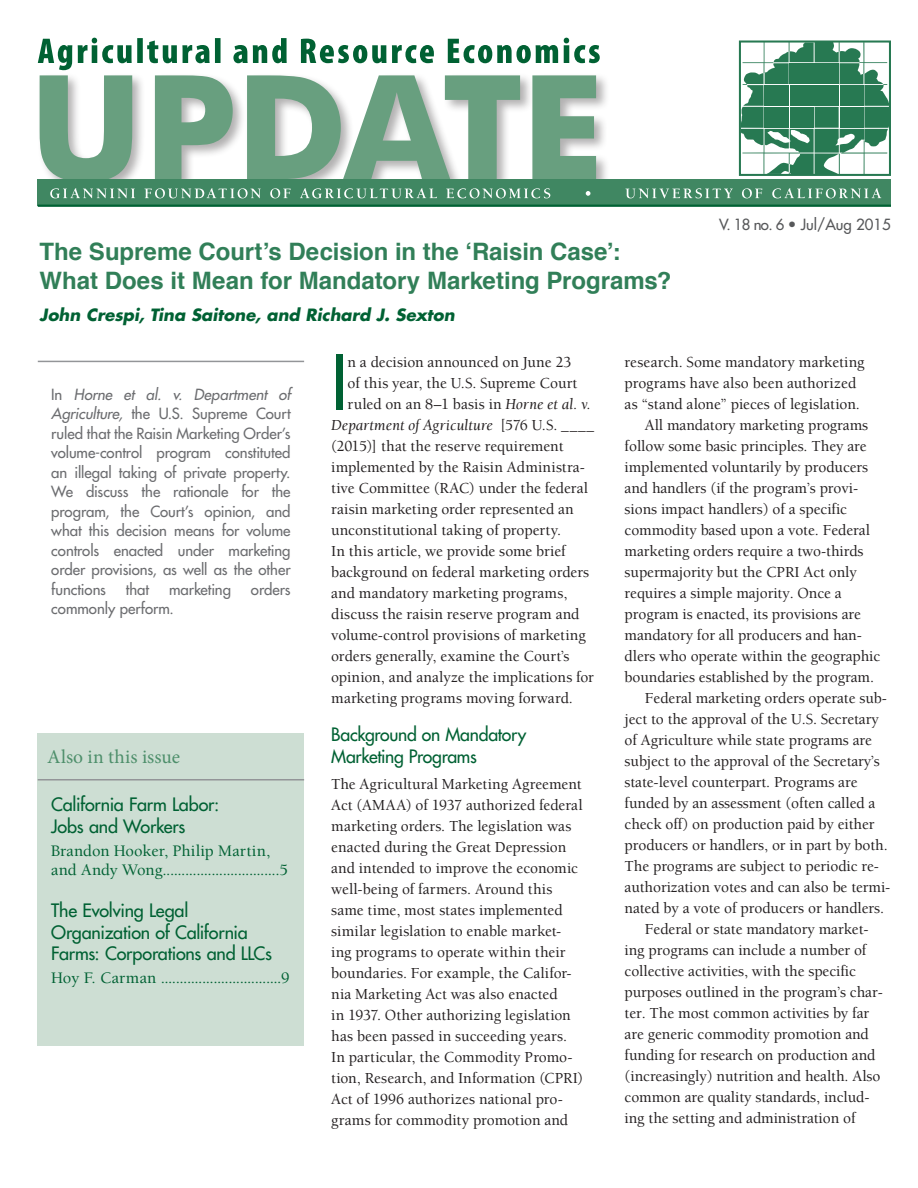
<style>
.page{position:relative;width:918px;height:1188px;background:#fff}
.page>*{position:absolute;margin:0;border:0;box-sizing:border-box;transform-origin:0 0}
.A-parag_text_no_inde{font:500 73.5px "Futura Std";color:#006133}
.A-Article_title{font:700 24px/28.8px "Helvetica";color:#317f58}
.A-Also_Issue{font:19.5px "Minion Pro";color:#4e8f6b}
.A-toc_title{font:500 18px/21.6px "Futura Std";letter-spacing:-.015em;color:#006133}
.Heading{font:500 18px/21.6px "Futura Std";letter-spacing:-.015em;color:#006133}
.A-toc_author{font:500 16.5px/19.8px "Berkeley Std";letter-spacing:.005em;color:#006133}
.A-Author{font:italic 700 16.5px "Futura Std";color:#006133}
.A-parag_text_no_inde-2{font:500 15.75px/21px "Berkeley Std";color:#231f20}
.A-parag_text_indent{font:500 15.75px/21px "Berkeley Std";letter-spacing:-.005em;color:#231f20}
.A-parag_text_no_inde-3{font:italic 15.75px "Berkeley Std";color:#231f20}
.A-Article_summary{font:500 15px/19.5px "Futura Std";letter-spacing:-.005em;color:#6c6d70;text-align:justify}
.t1{font:500 15px "Futura Std";color:#57585a}
.s1{font-weight:400;font-style:italic}
.s2{font-weight:500;font-style:normal}
.s3{font-style:italic}
</style>
<div class="page">
<div style="left:37px;top:72px;width:573px;height:124px;background:#231f20;opacity:.35"></div>
<svg style="left:40px;top:75px;width:556px;height:104px;fill:#689f7f"></svg>
<div style="left:38px;top:179px;width:853px;height:27px;background:#408762"></div>
<svg style="left:38px;top:38px;width:562px;height:32px"></svg>
<svg style="left:742px;top:44px;width:146px;height:129px"></svg>
<div style="left:739px;top:41px;width:152px;height:135px;border:2px solid #006133"></div>
<hr style="left:38px;top:205px;width:853px;height:2px;background:#006133">
<svg style="left:50px;top:188px;width:831px;height:10px"></svg>
<div style="left:38px;top:733px;width:266px;height:313px;background:#cdded3"></div>
<hr style="left:38px;top:779px;width:266px;height:2px;background:#939598">
<hr style="left:38px;top:361px;width:266px;height:1px;background:#939598">
<p class="t1" style="left:719px;top:215px;width:173px">V. 18 no. 6 • Jul/Aug 2015</p>
<p class="A-Article_title" style="left:40px;top:237px;width:634px">The Supreme Court’s Decision in the ‘Raisin Case’:<br>What Does it Mean for Mandatory Marketing Programs?</p>
<p class="A-Author" style="left:40px;top:303px;width:417px">John Crespi, Tina Saitone, and Richard J. Sexton</p>
<p class="A-parag_text_no_inde" style="left:331px;top:336px;width:18px">I</p>
<p class="A-parag_text_no_inde-2" style="left:348px;top:352px;width:225px">n a decision announced on June 23</p>
<p class="A-parag_text_no_inde-2" style="left:625px;top:352px;width:242px">research. Some mandatory marketing programs have also been authorized as “stand alone” pieces of legislation.</p>
<p class="A-parag_text_indent" style="left:625px;top:415px;width:257px;text-indent:20px">All mandatory marketing programs follow some basic principles. They are implemented voluntarily by producers and handlers (if the program’s provi&shy;sions impact handlers) of a specific commodity based upon a vote. Federal marketing orders require a two-thirds supermajority but the CPRI Act only requires a simple majority. Once a program is enacted, its provisions are mandatory for all producers and han&shy;dlers who operate within the geographic boundaries established by the program.</p>
<p class="A-parag_text_indent" style="left:625px;top:688px;width:267px;text-indent:20px">Federal marketing orders operate sub&shy;ject to the approval of the U.S. Secretary of Agriculture while state programs are subject to the approval of the Secretary’s state-level counterpart. Programs are funded by an assessment (often called a check off) on production paid by either producers or handlers, or in part by both.<br>The programs are subject to periodic re&shy;authorization votes and can also be termi&shy;nated by a vote of producers or handlers.</p>
<p class="A-parag_text_indent" style="left:625px;top:919px;width:260px;text-indent:20px">Federal or state mandatory market&shy;ing programs can include a number of collective activities, with the specific purposes outlined in the program’s char&shy;ter. The most common activities by far are generic commodity promotion and funding for research on production and (increasingly) nutrition and health. Also common are quality standards, includ&shy;ing the setting and administration of</p>
<p class="A-parag_text_no_inde-2" style="left:348px;top:373px;width:231px">of this year, the U.S. Supreme Court</p>
<p class="A-parag_text_no_inde-2" style="left:348px;top:394px;width:245px">ruled on an 8–1 basis in <span class="s1">Horne et al. v.</span></p>
<p class="A-parag_text_no_inde-3" style="left:331px;top:417px;width:265px">Department of Agriculture <span class="s2">[576 U.S. ____</span></p>
<p class="A-parag_text_no_inde-2" style="left:331px;top:436px;width:234px">(2015)] that the reserve requirement</p>
<p class="A-parag_text_no_inde-2" style="left:331px;top:457px;width:255px">implemented by the Raisin Administra-</p>
<p class="A-parag_text_no_inde-2" style="left:331px;top:478px;width:258px">tive Committee (RAC) under the federal</p>
<p class="A-parag_text_no_inde-2" style="left:331px;top:499px;width:244px">raisin marketing order represented an</p>
<p class="A-parag_text_no_inde-2" style="left:331px;top:520px;width:231px">unconstitutional taking of property.</p>
<p class="A-parag_text_no_inde-2" style="left:331px;top:541px;width:236px">In this article, we provide some brief</p>
<p class="A-parag_text_no_inde-2" style="left:331px;top:562px;width:260px">background on federal marketing orders</p>
<p class="A-parag_text_no_inde-2" style="left:331px;top:583px;width:238px">and mandatory marketing programs,</p>
<p class="A-parag_text_no_inde-2" style="left:331px;top:604px;width:250px">discuss the raisin reserve program and</p>
<p class="A-parag_text_no_inde-2" style="left:331px;top:625px;width:256px">volume-control provisions of marketing</p>
<p class="A-parag_text_no_inde-2" style="left:331px;top:646px;width:240px">orders generally, examine the Court’s</p>
<p class="A-parag_text_no_inde-2" style="left:331px;top:667px;width:264px">opinion, and analyze the implications for</p>
<p class="A-parag_text_no_inde-2" style="left:331px;top:688px;width:243px">marketing programs moving forward.</p>
<p class="Heading" style="left:331px;top:724px;width:197px">Background on Mandatory<br>Marketing Programs</p>
<p class="A-parag_text_no_inde-2" style="left:331px;top:774px;width:254px">The Agricultural Marketing Agreement Act (AMAA) of 1937 authorized federal marketing orders. The legislation was enacted during the Great Depression and intended to improve the economic well-being of farmers. Around this same time, most states implemented similar legislation to enable market&shy;ing programs to operate within their boundaries. For example, the Califor&shy;nia Marketing Act was also enacted<br>in 1937. Other authorizing legislation has been passed in succeeding years.<br>In particular, the Commodity Promo&shy;tion, Research, and Information (CPRI)<br>Act of 1996 authorizes national pro&shy;grams for commodity promotion and</p>
<p class="A-Article_summary" style="left:51px;top:385px;width:241px">In <span class="s3">Horne et al. v. Department of Agriculture,</span> the U.S. Supreme Court ruled that the Raisin Marketing Order’s volume-control program constituted an illegal taking of private property.<br>We discuss the rationale for the program, the Court’s opinion, and what this decision means for volume controls enacted under marketing order provisions, as well as the other functions</p>
<p class="A-Article_summary" style="left:126px;top:580px;width:25px">that</p>
<p class="A-Article_summary" style="left:169px;top:580px;width:64px">marketing</p>
<p class="A-Article_summary" style="left:251px;top:580px;width:41px">orders</p>
<p class="A-Article_summary" style="left:51px;top:599px;width:124px">commonly perform.</p>
<p class="A-Also_Issue" style="left:47px;top:744px;width:134px">Also in this issue</p>
<p class="A-toc_title" style="left:51px;top:794px;width:170px">California Farm Labor:<br>Jobs and Workers</p>
<p class="A-toc_author" style="left:51px;top:841px;width:238px">Brandon Hooker, Philip Martin, and Andy Wong...............................5</p>
<p class="A-toc_title" style="left:51px;top:900px;width:222px">The Evolving Legal<br>Organization of California<br>Farms: Corporations and LLCs</p>
<p class="A-toc_author" style="left:51px;top:968px;width:240px">Hoy F. Carman ................................9</p>
</div>
